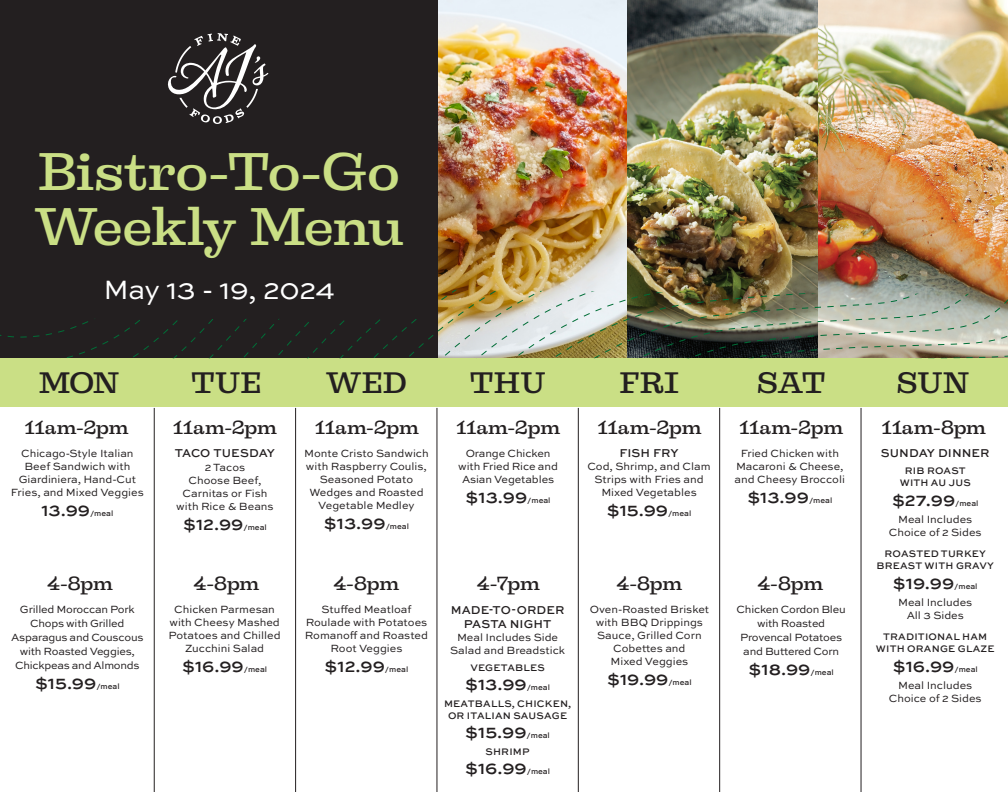
<style>
.page{position:relative;width:1008px;height:792px;background:#fff}
.page>*{position:absolute;margin:0;border:0;box-sizing:border-box;transform-origin:0 0}
.Head{font:500 50px/55px "Liberteen";letter-spacing:-.02em;color:#cadf85}
.Copy{font:500 28px "Liberteen";letter-spacing:.015em;color:#231f20}
.Copy-2{font:28px "Sweet Sans Pro";letter-spacing:-.015em;color:#fff}
.t1{font:500 18px "Sweet Sans Pro";color:#231f20}
.Copy-3{font:500 18px "Liberteen";letter-spacing:-.01em;color:#231f20}
.BOLD{font:500 12px "Sweet Sans Pro";letter-spacing:.005em;color:#231f20}
.t2{font:11px/13px "Sweet Sans Pro";color:#231f20;text-align:center}
.t3{font:11px/14px "Sweet Sans Pro";letter-spacing:-.02em;color:#231f20;text-align:center}
.t4{font:500 10px/12px "Sweet Sans Pro";letter-spacing:.02em;color:#231f20;text-align:center}
.t5{font:500 8px "Sweet Sans Pro";color:#231f20}
</style>
<div class="page">
<img style="left:437px;top:0;width:571px;height:290px">
<div style="left:0;top:0;width:437px;height:359px;background:#231f20"></div>
<svg style="left:167px;top:33px;width:101px;height:91px"></svg>
<div style="left:0;top:358px;width:1008px;height:49px;background:#cadf85"></div>
<hr style="left:154px;top:408px;width:1px;height:384px;background:#231f20">
<hr style="left:295px;top:408px;width:1px;height:384px;background:#231f20">
<hr style="left:436px;top:408px;width:1px;height:384px;background:#231f20">
<hr style="left:578px;top:408px;width:1px;height:384px;background:#231f20">
<hr style="left:719px;top:408px;width:1px;height:384px;background:#231f20">
<hr style="left:861px;top:408px;width:1px;height:384px;background:#231f20">
<img style="left:71px;top:290px;width:937px;height:38px">
<svg style="left:0;top:328px;width:1008px;height:30px"></svg>
<p class="Head" style="left:35px;top:144px;width:370px">Bistro-To-Go<br>Weekly Menu</p>
<p class="Copy-2" style="left:103px;top:269px;width:233px">May 13 - 19, 2024</p>
<h2 class="Copy" style="left:39px;top:364px;width:82px">MON</h2>
<p class="Copy" style="left:191px;top:364px;width:72px">TUE</p>
<p class="Copy" style="left:326px;top:364px;width:82px">WED</p>
<p class="Copy" style="left:470px;top:364px;width:77px">THU</p>
<p class="Copy" style="left:620px;top:364px;width:60px">FRI</p>
<p class="Copy" style="left:757px;top:364px;width:71px">SAT</p>
<p class="Copy" style="left:896px;top:364px;width:74px">SUN</p>
<p class="Copy-3" style="left:25px;top:415px;width:106px">11am-2pm</p>
<p class="Copy-3" style="left:173px;top:415px;width:106px">11am-2pm</p>
<p class="Copy-3" style="left:315px;top:415px;width:106px">11am-2pm</p>
<p class="Copy-3" style="left:456px;top:415px;width:106px">11am-2pm</p>
<p class="Copy-3" style="left:598px;top:415px;width:106px">11am-2pm</p>
<p class="Copy-3" style="left:739px;top:415px;width:106px">11am-2pm</p>
<p class="Copy-3" style="left:882px;top:415px;width:106px">11am-8pm</p>
<p class="t2" style="left:21px;top:446px;width:114px">Chicago-Style Italian</p>
<p class="t2" style="left:24px;top:459px;width:107px">Beef Sandwich with</p>
<p class="t2" style="left:19px;top:472px;width:119px">Giardiniera, Hand-Cut</p>
<p class="t2" style="left:11px;top:485px;width:134px">Fries, and Mixed Veggies</p>
<p class="t1" style="left:41px;top:496px;width:50px">13.99</p>
<p class="t5" style="left:90px;top:507px;width:25px">/meal</p>
<p class="Copy-3" style="left:47px;top:572px;width:67px">4-8pm</p>
<p class="t3" style="left:20px;top:602px;width:116px">Grilled Moroccan Pork</p>
<p class="t3" style="left:30px;top:616px;width:96px">Chops with Grilled</p>
<p class="t3" style="left:11px;top:630px;width:134px">Asparagus and Couscous with Roasted Veggies,</p>
<p class="t3" style="left:15px;top:658px;width:126px">Chickpeas and Almonds</p>
<p class="t1" style="left:35px;top:670px;width:63px">$15.99</p>
<p class="t5" style="left:96px;top:681px;width:25px">/meal</p>
<p class="BOLD" style="left:175px;top:445px;width:102px">TACO TUESDAY</p>
<p class="t2" style="left:176px;top:461px;width:99px">2 Tacos<br>Choose Beef,<br>Carnitas or Fish with Rice &amp; Beans</p>
<p class="t1" style="left:183px;top:511px;width:62px">$12.99</p>
<p class="t5" style="left:244px;top:522px;width:25px">/meal</p>
<p class="t2" style="left:304px;top:446px;width:126px">Monte Cristo Sandwich</p>
<p class="t2" style="left:306px;top:459px;width:123px">with Raspberry Coulis,</p>
<p class="t2" style="left:320px;top:472px;width:95px">Seasoned Potato</p>
<p class="t2" style="left:309px;top:485px;width:116px">Wedges and Roasted</p>
<p class="t2" style="left:318px;top:498px;width:98px">Vegetable Medley</p>
<p class="t1" style="left:324px;top:509px;width:63px">$13.99</p>
<p class="t5" style="left:386px;top:520px;width:25px">/meal</p>
<p class="t2" style="left:466px;top:446px;width:86px">Orange Chicken</p>
<p class="t2" style="left:458px;top:459px;width:101px">with Fried Rice and</p>
<p class="t2" style="left:462px;top:472px;width:94px">Asian Vegetables</p>
<p class="t1" style="left:466px;top:483px;width:63px">$13.99</p>
<p class="t5" style="left:527px;top:494px;width:25px">/meal</p>
<p class="BOLD" style="left:620px;top:445px;width:61px">FISH FRY</p>
<p class="t2" style="left:587px;top:460px;width:125px">Cod, Shrimp, and Clam<br>Strips with Fries and<br>Mixed Vegetables</p>
<p class="t1" style="left:607px;top:497px;width:63px">$15.99</p>
<p class="t5" style="left:668px;top:508px;width:25px">/meal</p>
<p class="t2" style="left:741px;top:446px;width:100px">Fried Chicken with</p>
<p class="t2" style="left:736px;top:459px;width:109px">Macaroni &amp; Cheese,</p>
<p class="t2" style="left:735px;top:472px;width:112px">and Cheesy Broccoli</p>
<p class="t1" style="left:747px;top:483px;width:63px">$13.99</p>
<p class="t5" style="left:809px;top:494px;width:25px">/meal</p>
<p class="Copy-3" style="left:194px;top:572px;width:67px">4-8pm</p>
<p class="Copy-3" style="left:333px;top:572px;width:67px">4-8pm</p>
<p class="Copy-3" style="left:477px;top:572px;width:65px">4-7pm</p>
<p class="Copy-3" style="left:617px;top:572px;width:67px">4-8pm</p>
<p class="Copy-3" style="left:757px;top:572px;width:67px">4-8pm</p>
<p class="t2" style="left:174px;top:602px;width:102px">Chicken Parmesan</p>
<p class="t2" style="left:169px;top:615px;width:112px">with Cheesy Mashed</p>
<p class="t2" style="left:169px;top:628px;width:114px">Potatoes and Chilled</p>
<p class="t2" style="left:185px;top:641px;width:81px">Zucchini Salad</p>
<p class="t1" style="left:182px;top:653px;width:63px">$16.99</p>
<p class="t5" style="left:244px;top:664px;width:25px">/meal</p>
<p class="t2" style="left:321px;top:602px;width:92px">Stuffed Meatloaf</p>
<p class="t2" style="left:306px;top:615px;width:123px">Roulade with Potatoes</p>
<p class="t2" style="left:305px;top:628px;width:125px">Romanoff and Roasted</p>
<p class="t2" style="left:331px;top:641px;width:73px">Root Veggies</p>
<p class="t1" style="left:325px;top:653px;width:62px">$12.99</p>
<p class="t5" style="left:385px;top:664px;width:25px">/meal</p>
<p class="BOLD" style="left:451px;top:601px;width:115px">MADE-TO-ORDER</p>
<p class="BOLD" style="left:464px;top:615px;width:89px">PASTA NIGHT</p>
<p class="t2" style="left:457px;top:630px;width:103px">Meal Includes Side</p>
<p class="t2" style="left:450px;top:643px;width:116px">Salad and Breadstick</p>
<p class="t4" style="left:470px;top:661px;width:76px">VEGETABLES</p>
<p class="t1" style="left:465px;top:671px;width:63px">$13.99</p>
<p class="t5" style="left:527px;top:681px;width:25px">/meal</p>
<p class="t4" style="left:444px;top:697px;width:129px">MEATBALLS, CHICKEN,<br>OR ITALIAN SAUSAGE</p>
<p class="t1" style="left:465px;top:719px;width:63px">$15.99</p>
<p class="t5" style="left:527px;top:729px;width:25px">/meal</p>
<p class="t4" style="left:486px;top:745px;width:46px">SHRIMP</p>
<p class="t1" style="left:465px;top:755px;width:63px">$16.99</p>
<p class="t5" style="left:527px;top:765px;width:25px">/meal</p>
<p class="t2" style="left:590px;top:602px;width:121px">Oven-Roasted Brisket</p>
<p class="t2" style="left:596px;top:615px;width:109px">with BBQ Drippings</p>
<p class="t2" style="left:597px;top:628px;width:106px">Sauce, Grilled Corn</p>
<p class="t2" style="left:613px;top:641px;width:74px">Cobettes and</p>
<p class="t2" style="left:611px;top:654px;width:79px">Mixed Veggies</p>
<p class="t1" style="left:607px;top:666px;width:63px">$19.99</p>
<p class="t5" style="left:668px;top:677px;width:25px">/meal</p>
<p class="t3" style="left:737px;top:602px;width:111px">Chicken Cordon Bleu</p>
<p class="t3" style="left:757px;top:616px;width:70px">with Roasted</p>
<p class="t3" style="left:740px;top:630px;width:103px">Provencal Potatoes</p>
<p class="t3" style="left:743px;top:644px;width:97px">and Buttered Corn</p>
<p class="t1" style="left:749px;top:656px;width:63px">$18.99</p>
<p class="t5" style="left:811px;top:667px;width:25px">/meal</p>
<p class="BOLD" style="left:881px;top:445px;width:110px">SUNDAY DINNER</p>
<p class="t4" style="left:900px;top:465px;width:73px">RIB ROAST<br>WITH AU JUS</p>
<p class="t1" style="left:892px;top:487px;width:65px">$27.99</p>
<p class="t5" style="left:955px;top:498px;width:25px">/meal</p>
<p class="t2" style="left:889px;top:512px;width:94px">Meal Includes<br>Choice of 2 Sides</p>
<p class="t4" style="left:876px;top:548px;width:119px">ROASTED TURKEY<br>BREAST WITH GRAVY</p>
<p class="t1" style="left:893px;top:570px;width:63px">$19.99</p>
<p class="t5" style="left:954px;top:581px;width:25px">/meal</p>
<p class="t2" style="left:898px;top:595px;width:76px">Meal Includes<br>All 3 Sides</p>
<p class="t4" style="left:876px;top:631px;width:120px">TRADITIONAL HAM<br>WITH ORANGE GLAZE</p>
<p class="t1" style="left:893px;top:653px;width:63px">$16.99</p>
<p class="t5" style="left:954px;top:664px;width:25px">/meal</p>
<p class="t2" style="left:889px;top:678px;width:94px">Meal Includes<br>Choice of 2 Sides</p>
</div>
